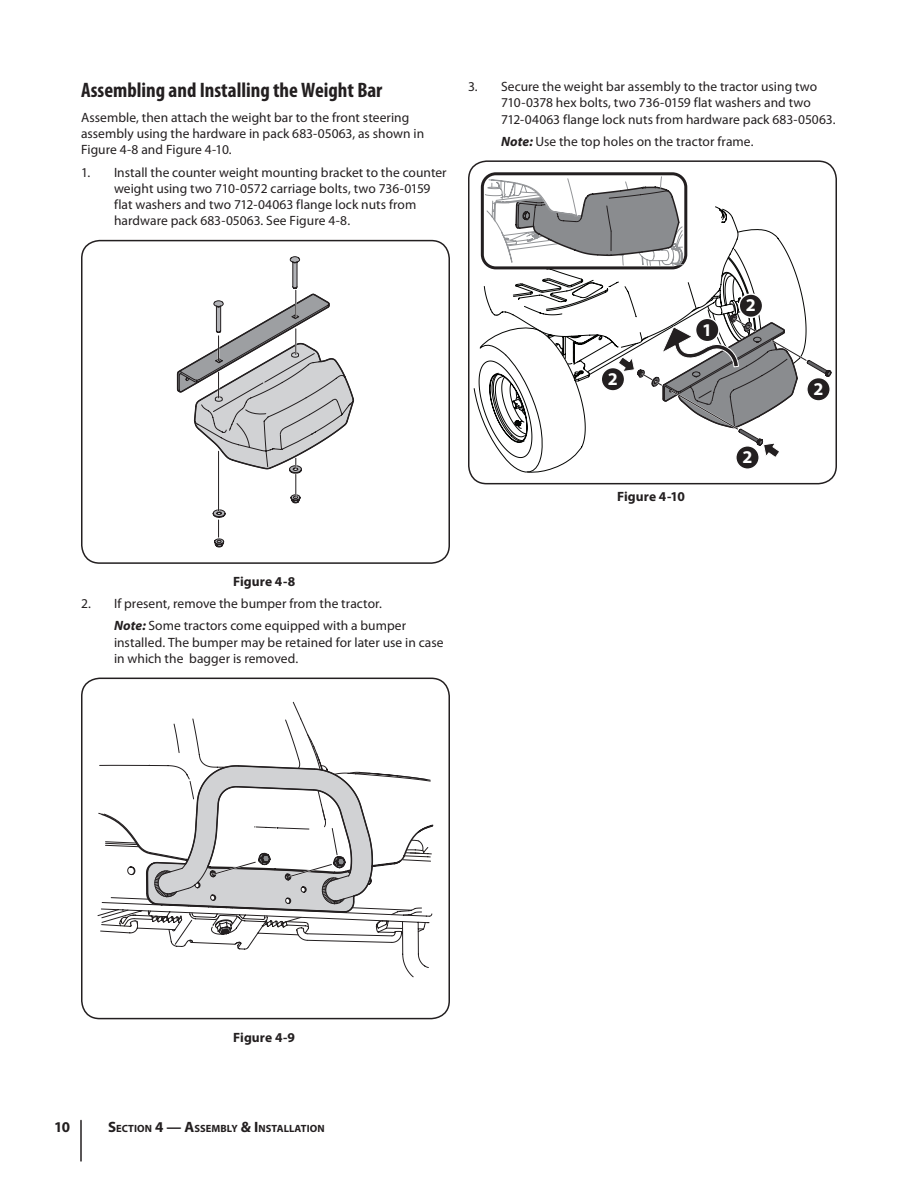
<style>
.page{position:relative;width:918px;height:1188px;background:#fff}
.page>*{position:absolute;margin:0;border:0;box-sizing:border-box;transform-origin:0 0}
.Heading{font:700 condensed 21px "Myriad Pro";color:#231f20}
.t1{font:700 18px "Myriad Pro";color:#fff}
.Page_Number__Left{font:700 15px "Myriad Pro";color:#231f20}
.Body{font:13.5px/16.2px "Myriad Pro";color:#231f20}
.Note__Indented{font:13.5px/16.2px "Myriad Pro";letter-spacing:.005em;color:#231f20}
.t2{font:700 13.5px "Myriad Pro";letter-spacing:.005em;color:#231f20}
.t3{font:700 10.5px "Myriad Pro";letter-spacing:.01em;color:#231f20}
.s1{font-weight:700;font-style:italic}
.s2{font-size:15px}
</style>
<div class="page">
<hr style="left:80px;top:1120px;width:2px;height:41px;background:#231f20">
<svg style="left:213px;top:510px;width:12px;height:37px"></svg>
<hr style="left:218px;top:451px;width:1px;height:60px;background:#231f20">
<svg style="left:176px;top:257px;width:179px;height:245px"></svg>
<div style="left:81px;top:240px;width:369px;height:324px;border:2px solid #231f20;border-radius:18px"></div>
<svg style="left:173px;top:723px;width:145px;height:32px"></svg>
<svg style="left:97px;top:755px;width:337px;height:195px"></svg>
<div style="left:81px;top:678px;width:369px;height:341px;border:2px solid #231f20;border-radius:18px"></div>
<svg style="left:478px;top:229px;width:328px;height:244px"></svg>
<div style="left:481px;top:172px;width:206px;height:97px;border:3px solid #231f20;border-radius:13px"></div>
<svg style="left:484px;top:172px;width:199px;height:103px"></svg>
<div style="left:736px;top:446px;width:23px;height:23px;background:#231f20;border-radius:50%"></div>
<div style="left:735px;top:445px;width:25px;height:25px;border:2px solid #fff;border-radius:50%"></div>
<div style="left:601px;top:368px;width:24px;height:23px;background:#231f20;border-radius:50%"></div>
<div style="left:600px;top:367px;width:25px;height:25px;border:2px solid #fff;border-radius:50%"></div>
<div style="left:739px;top:294px;width:24px;height:23px;background:#231f20;border-radius:50%"></div>
<div style="left:738px;top:293px;width:25px;height:25px;border:2px solid #fff;border-radius:50%"></div>
<svg style="left:618px;top:312px;width:214px;height:146px"></svg>
<div style="left:468px;top:160px;width:369px;height:324px;border:2px solid #231f20;border-radius:18px"></div>
<p class="Heading" style="left:81px;top:77px;width:303px">Assembling and Installing the Weight Bar</p>
<p class="Body" style="left:81px;top:109px;width:345px">Assemble, then attach the weight bar to the front steering assembly using the hardware in pack 683-05063, as shown in<br>Figure 4-8 and Figure 4-10.</p>
<p class="Body" style="left:114px;top:164px;width:334px;text-indent:-33px">1. Install the counter weight mounting bracket to the counter weight using two 710-0572 carriage bolts, two 736-0159 flat washers and two 712-04063 flange lock nuts from hardware pack 683-05063. See Figure 4-8.</p>
<p class="Body" style="left:501px;top:78px;width:336px;text-indent:-33px">3. Secure the weight bar assembly to the tractor using two<br>710-0378 hex bolts, two 736-0159 flat washers and two<br>712-04063 flange lock nuts from hardware pack 683-05063.</p>
<p class="Note__Indented" style="left:501px;top:133px;width:254px"><span class="s1">Note:</span> Use the top holes on the tractor frame.</p>
<p class="t1" style="left:608px;top:367px;width:11px">2</p>
<p class="t1" style="left:702px;top:318px;width:11px">1</p>
<p class="t2" style="left:617px;top:487px;width:70px">Figure 4-10</p>
<p class="t1" style="left:746px;top:294px;width:11px">2</p>
<p class="t1" style="left:743px;top:445px;width:11px">2</p>
<p class="t1" style="left:814px;top:377px;width:11px">2</p>
<p class="t2" style="left:233px;top:573px;width:64px">Figure 4-8</p>
<p class="Body" style="left:81px;top:595px;width:302px">2. If present, remove the bumper from the tractor.</p>
<p class="Note__Indented" style="left:114px;top:618px;width:331px"><span class="s1">Note:</span> Some tractors come equipped with a bumper installed. The bumper may be retained for later use in case in which the bagger is removed.</p>
<p class="t2" style="left:233px;top:1028px;width:63px">Figure 4-9</p>
<p class="Page_Number__Left" style="left:54px;top:1117px;width:18px">10</p>
<p class="t3" style="left:108px;top:1121px;width:218px"><span class="s2">S</span>ECTION <span class="s2">4 — A</span>SSEMBLY <span class="s2">&amp; I</span> NSTALLATION</p>
</div>
